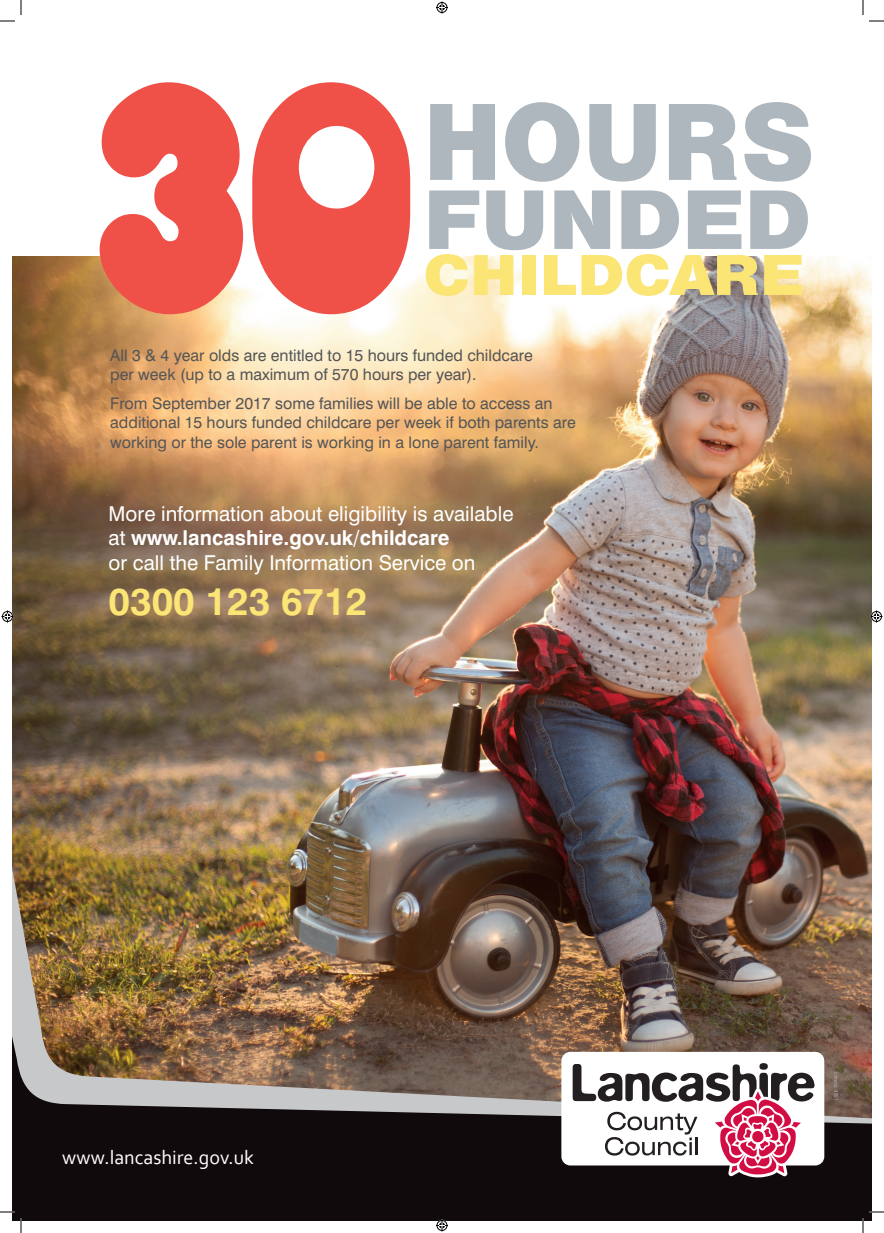
<style>
.page{position:relative;width:884px;height:1233px;background:#fff}
.page>*{position:absolute;margin:0;border:0;box-sizing:border-box;transform-origin:0 0}
.t1{font:900 330px "Baruta";color:#ef5047;scale:.9 1}
.t2{font:97px "Swiss 721 BT Black No 2";color:#adb7bd}
.t3{font:74.7px "Swiss 721 BT Black No 2";color:#adb7bd;scale:1.11 1}
.t4{font:51px "Swiss 721 BT Black No 2";color:#fae575;scale:1.15 1}
.t5{font:700 38px "Swiss 721 BT";color:#fae575}
.t6{font:20.5px/24.6px "Swiss 721 BT";color:#fff}
.t7{font:20.1px "Corbel";color:#fff}
.t8{font:16px/19.2px "Swiss 721 BT";color:#545557}
.t9{font:5.7px "Arial Narrow";color:#b0b1b5}
.s1{font-weight:700}
</style>
<div class="page">
<img style="left:12px;top:256px;width:859px;height:540px">
<img style="left:12px;top:796px;width:859px;height:178px">
<img style="left:12px;top:974px;width:859px;height:246px">
<svg style="left:561px;top:1051px;width:263px;height:126px"></svg>
<svg style="left:0;top:1211px;width:15px;height:1px"></svg>
<svg style="left:869px;top:1211px;width:15px;height:1px"></svg>
<svg style="left:0;top:0;width:22px;height:22px"></svg>
<svg style="left:20px;top:1218px;width:2px;height:15px"></svg>
<svg style="left:862px;top:0;width:22px;height:22px"></svg>
<svg style="left:862px;top:1218px;width:2px;height:15px"></svg>
<svg style="left:436px;top:1px;width:12px;height:12px"></svg>
<svg style="left:436px;top:1219px;width:12px;height:12px"></svg>
<svg style="left:2px;top:610px;width:12px;height:12px"></svg>
<svg style="left:870px;top:610px;width:12px;height:12px"></svg>
<h1 class="t1" style="left:88px;top:-17px;width:366px">30</h1>
<h2 class="t2" style="left:424px;top:76px;width:393px">HOURS</h2>
<h3 class="t3" style="left:424px;top:169px;width:351px">FUNDED</h3>
<h3 class="t4" style="left:424px;top:240px;width:333px">CHILDCARE</h3>
<p class="t8" style="left:110px;top:345px;width:424px">All 3 &amp; 4 year olds are entitled to 15 hours funded childcare per week (up to a maximum of 570 hours per year).</p>
<p class="t8" style="left:110px;top:394px;width:467px">From September 2017 some families will be able to access an additional 15 hours funded childcare per week if both parents are working or the sole parent is working in a lone parent family.</p>
<p class="t6" style="left:109px;top:501px;width:407px">More information about eligibility is available at <span class="s1">www.lancashire.gov.uk/childcare<br></span>or call the Family Information Service on</p>
<h3 class="t5" style="left:109px;top:579px;width:260px">0300 123 6712</h3>
<p class="t7" style="left:62px;top:1144px;width:193px">www.lancashire.gov.uk</p>
<p class="t9" style="left:840px;top:1072px;width:30px;rotate:90deg">comms: 4851</p>
</div>
